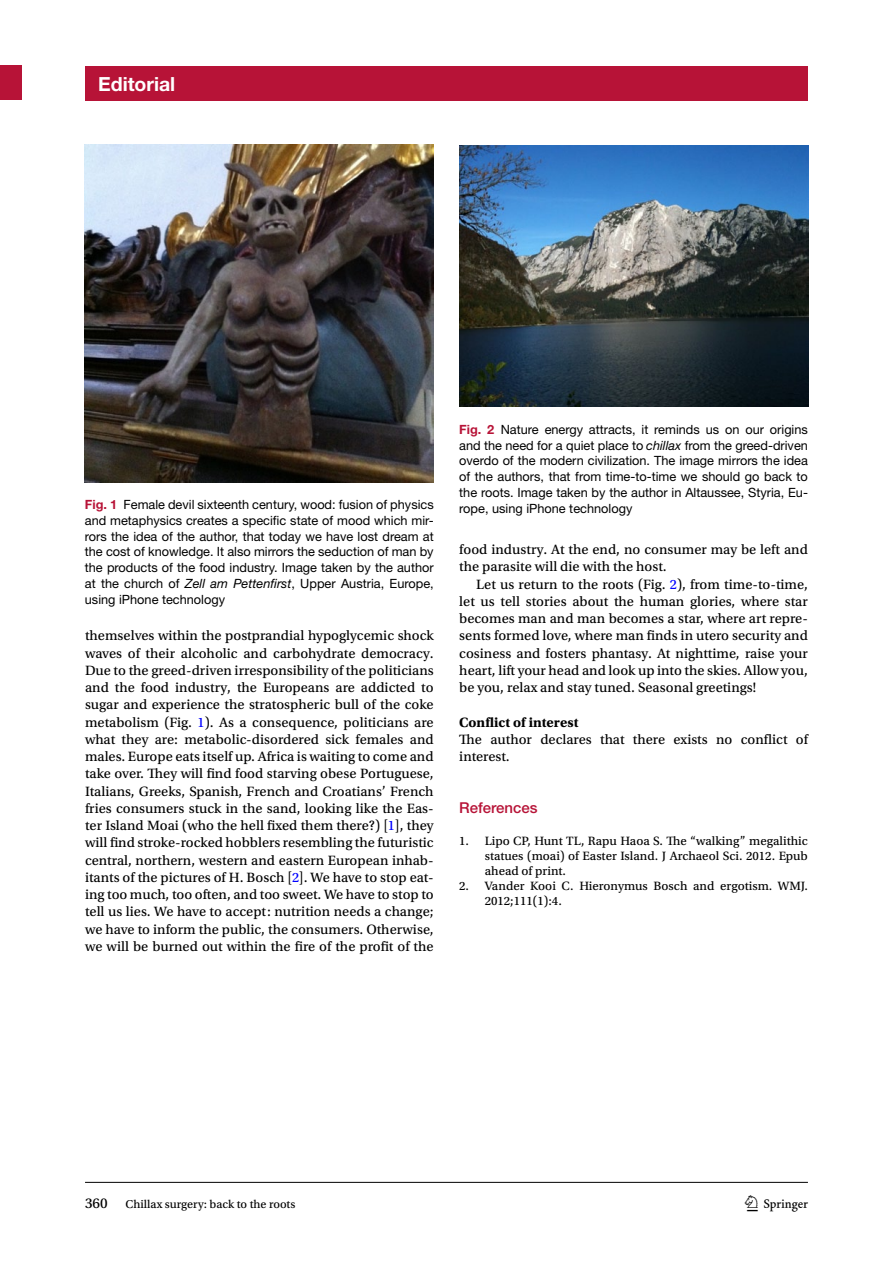
<style>
.page{position:relative;width:893px;height:1263px;background:#fff}
.page>*{position:absolute;margin:0;border:0;box-sizing:border-box;transform-origin:0 0}
.t1{font:22.5px "Springnew";color:#000}
.t2{font:700 19.5px "Helvetica Neue";color:#fff}
.t3{font:500 15px "Helvetica Neue";color:#b71337}
.t4{font:15px "Utopia Std Capt";color:#000}
.t5{font:14.25px/17.2px "Utopia Std Capt";color:#000;text-align:justify}
.t6{font:14.25px "Utopia Std Bold Capt";color:#000}
.t7{font:12.75px/15.8px "Helvetica Neue";color:#000;text-align:justify}
.t8{font:12.75px/15px "Utopia Std Capt";color:#000;text-align:justify}
.t9{font:12px "Utopia Std Capt";color:#000}
.s1{font-weight:700;color:#b71337}
.s2{font-style:italic}
.s3{color:#00f}
</style>
<div class="page">
<hr style="left:85px;top:1182px;width:723px;height:1px;background:#000">
<div style="left:85px;top:66px;width:723px;height:34px;background:#b71337"></div>
<div style="left:0;top:66px;width:21px;height:34px;background:#b71337"></div>
<img style="left:459px;top:145px;width:349px;height:261px">
<img style="left:85px;top:145px;width:349px;height:337px">
<h2 class="t2" style="left:98px;top:72px;width:79px">Editorial</h2>
<p class="t7" style="left:85px;top:497px;width:350px"><span class="s1">Fig. 1</span> Female devil sixteenth century, wood: fusion of physics and metaphysics creates a specific state of mood which mir&shy;rors the idea of the author, that today we have lost dream at the cost of knowledge. It also mirrors the seduction of man by the products of the food industry. Image taken by the author at the church of <span class="s2">Zell am Pettenfirst</span>, Upper Austria, Europe, using iPhone technology</p>
<p class="t5" style="left:85px;top:627px;width:350px">themselves within the postprandial hypoglycemic shock waves of their alcoholic and carbohydrate democracy.<br>Due to the greed-driven irresponsibility of the politicians and the food industry, the Europeans are addicted to sugar and experience the stratospheric bull of the coke metabolism (Fig. <span class="s3">1</span>). As a consequence, politicians are what they are: metabolic-disordered sick females and males. Europe eats itself up. Africa is waiting to come and take over. They will find food starving obese Portuguese, Italians, Greeks, Spanish, French and Croatians’ French fries consumers stuck in the sand, looking like the Eas&shy;ter Island Moai (who the hell fixed them there?) [<span class="s3">1</span>], they will find stroke-rocked hobblers resembling the futuristic central, northern, western and eastern European inhab&shy;itants of the pictures of H. Bosch [<span class="s3">2</span>]. We have to stop eat&shy;ing too much, too often, and too sweet. We have to stop to tell us lies. We have to accept: nutrition needs a change; we have to inform the public, the consumers. Otherwise, we will be burned out within the fire of the profit of the</p>
<p class="t7" style="left:459px;top:421px;width:350px"><span class="s1">Fig. 2</span> Nature energy attracts, it reminds us on our origins and the need for a quiet place to <span class="s2">chillax</span> from the greed-driven overdo of the modern civilization. The image mirrors the idea of the authors, that from time-to-time we should go back to the roots. Image taken by the author in Altaussee, Styria, Eu&shy;rope, using iPhone technology</p>
<p class="t5" style="left:459px;top:541px;width:350px">food industry. At the end, no consumer may be left and the parasite will die with the host.</p>
<p class="t5" style="left:459px;top:576px;width:350px;text-indent:17px">Let us return to the roots (Fig. <span class="s3">2</span>), from time-to-time, let us tell stories about the human glories, where star becomes man and man becomes a star, where art repre&shy;sents formed love, where man finds in utero security and cosiness and fosters phantasy. At nighttime, raise your heart, lift your head and look up into the skies. Allow you, be you, relax and stay tuned. Seasonal greetings!</p>
<p class="t6" style="left:459px;top:714px;width:121px">Conflict of interest</p>
<p class="t5" style="left:459px;top:731px;width:350px">The author declares that there exists no conflict of interest.</p>
<p class="t3" style="left:459px;top:798px;width:80px">References</p>
<p class="t8" style="left:485px;top:834px;width:325px;text-indent:-26px">1. Lipo CP, Hunt TL, Rapu Haoa S. The “walking” megalithic statues (moai) of Easter Island. J Archaeol Sci. 2012. Epub ahead of print.</p>
<p class="t8" style="left:485px;top:879px;width:325px;text-indent:-26px">2. Vander Kooi C. Hieronymus Bosch and ergotism. WMJ.<br>2012;111(1):4.</p>
<p class="t4" style="left:85px;top:1195px;width:24px">360</p>
<p class="t9" style="left:126px;top:1198px;width:171px">Chillax surgery: back to the roots</p>
<h1 class="t1" style="left:747px;top:1195px;width:63px">1 3</h1>
</div>
